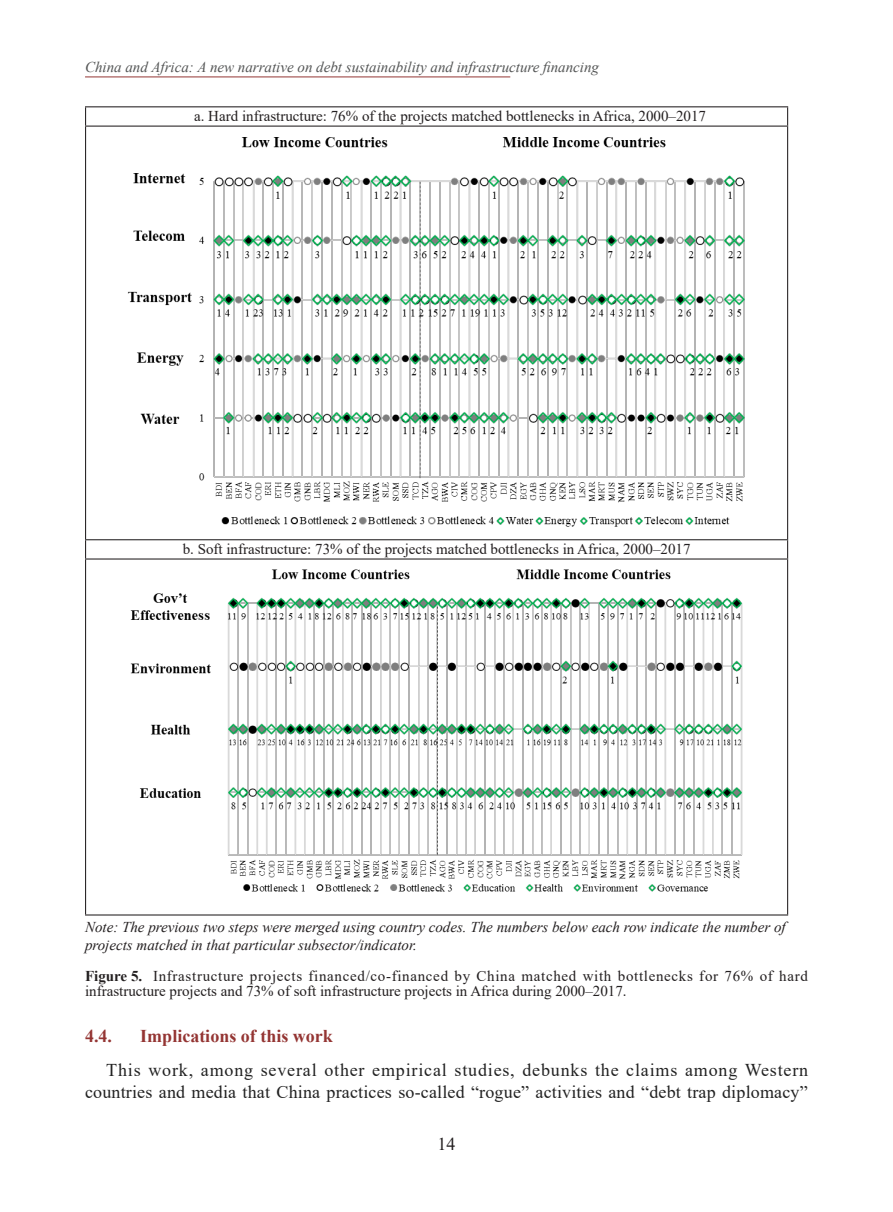
<style>
.page{position:relative;width:893px;height:1212px;background:#fff}
.page>*{position:absolute;margin:0;border:0;box-sizing:border-box;transform-origin:0 0}
.Paragraph{font:18px/22.5px "Times New Roman";letter-spacing:.01em;color:#222;text-align:right}
.t1{font:700 18px "Times New Roman";color:#943533}
.t2{font:18px "Times New Roman";color:#231f20}
.List_Paragraph{font:15px/15px "Times New Roman";letter-spacing:.045em;color:#231f20}
.List_Paragraph-2{font:15px "Times New Roman";color:#231f20}
.table_figure_footnot{font:italic 15px/18px "Times New Roman";color:#231f20}
.t3{font:italic 15px "Times New Roman";color:#545555}
.s1{font-weight:700}
</style>
<div class="page">
<hr style="left:85px;top:77px;width:425px;height:1px;background:#943533">
<hr style="left:85px;top:106px;width:703px;height:1px;background:#231f20">
<svg style="left:85px;top:107px;width:1px;height:19px"></svg>
<svg style="left:787px;top:107px;width:1px;height:19px"></svg>
<hr style="left:85px;top:126px;width:703px;height:1px;background:#231f20">
<hr style="left:85px;top:127px;width:1px;height:412px;background:#231f20">
<hr style="left:787px;top:127px;width:1px;height:412px;background:#231f20">
<hr style="left:85px;top:539px;width:703px;height:1px;background:#231f20">
<svg style="left:85px;top:540px;width:1px;height:18px"></svg>
<svg style="left:787px;top:540px;width:1px;height:18px"></svg>
<hr style="left:85px;top:558px;width:703px;height:1px;background:#231f20">
<hr style="left:85px;top:559px;width:1px;height:355px;background:#231f20">
<hr style="left:787px;top:559px;width:1px;height:355px;background:#231f20">
<hr style="left:85px;top:914px;width:703px;height:1px;background:#231f20">
<img style="left:127px;top:137px;width:618px;height:390px">
<img style="left:130px;top:569px;width:613px;height:323px">
<p class="t3" style="left:85px;top:57px;width:516px">China and Africa: A new narrative on debt sustainability and infrastructure financing</p>
<p class="List_Paragraph-2" style="left:194px;top:106px;width:513px">a. Hard infrastructure: 76% of the projects matched bottlenecks in Africa, 2000–2017</p>
<p class="List_Paragraph-2" style="left:183px;top:539px;width:509px">b. Soft infrastructure: 73% of the projects matched bottlenecks in Africa, 2000–2017</p>
<p class="table_figure_footnot" style="left:85px;top:918px;width:702px">Note: The previous two steps were merged using country codes. The numbers below each row indicate the number of projects matched in that particular subsector/indicator.</p>
<p class="List_Paragraph" style="left:85px;top:968px;width:724px"><span class="s1">Figure 5.</span> Infrastructure projects financed/co-financed by China matched with bottlenecks for 76% of hard infrastructure projects and 73% of soft infrastructure projects in Africa during 2000–2017.</p>
<p class="t1" style="left:85px;top:1023px;width:28px">4.4.</p>
<p class="t1" style="left:140px;top:1023px;width:194px">Implications of this work</p>
<p class="Paragraph" style="left:85px;top:1058px;width:725px">This work, among several other empirical studies, debunks the claims among Western countries and media that China practices so-called “rogue” activities and “debt trap diplomacy”</p>
<p class="t2" style="left:437px;top:1132px;width:19px">14</p>
</div>
